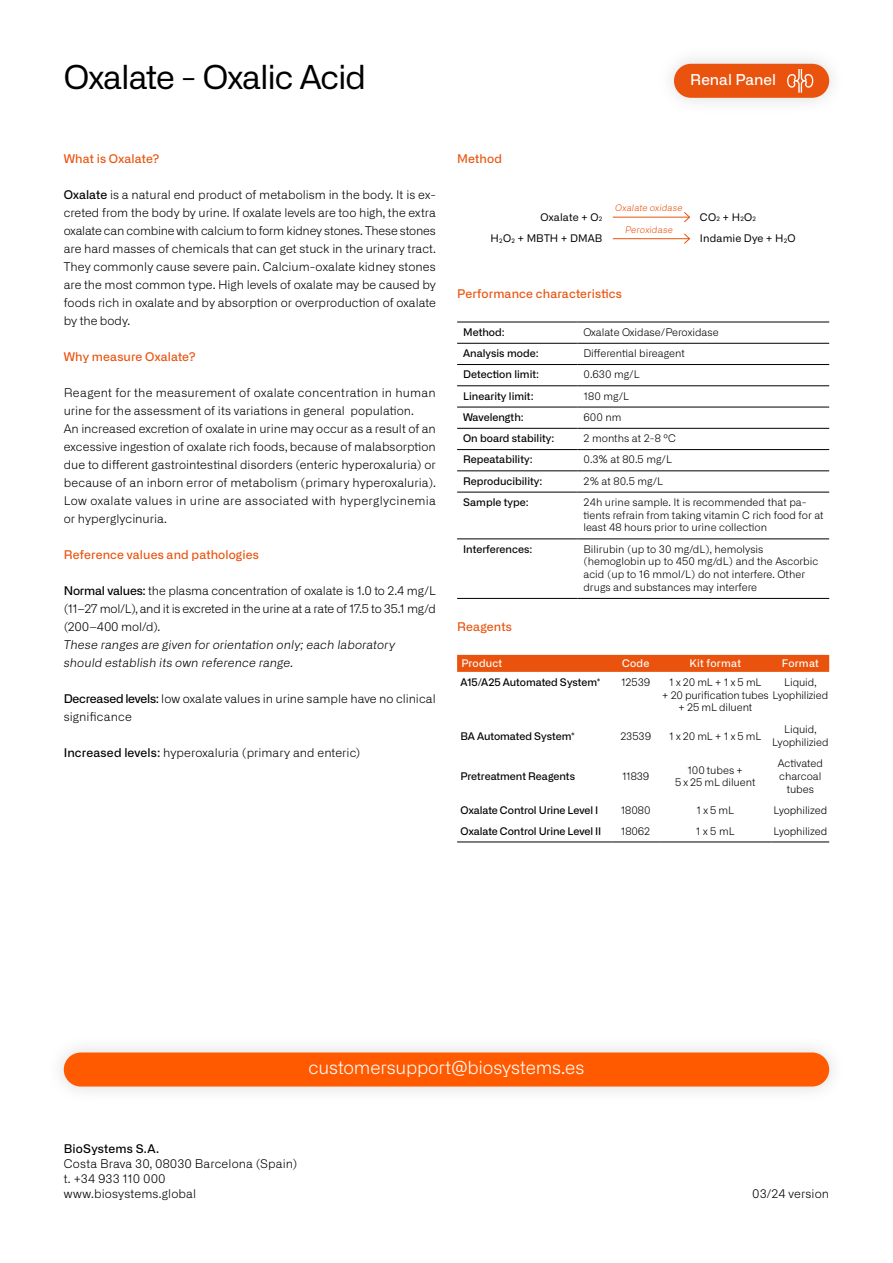
<style>
.page{position:relative;width:893px;height:1263px;background:#fff}
.page>*{position:absolute;margin:0;border:0;box-sizing:border-box;transform-origin:0 0}
.t1{font:33px "Alliance No.2";letter-spacing:-.035em;color:#000}
.t2{font:300 18px "Alliance No.2";letter-spacing:-.01em;color:#fff}
.t3{font:500 15px "Alliance No.2";color:#fff}
.t4{font:300 12px/18px "Alliance No.2";letter-spacing:.005em;color:#000}
.t5{font:500 12px "Alliance No.2";letter-spacing:.01em;color:#e9530e}
.t6{font:italic 300 12px/18px "Alliance No.2";letter-spacing:.01em;color:#000}
.t7{font:500 12px "Alliance No.2";letter-spacing:.01em;color:#000}
.t8{font:300 10.5px/12.6px "Alliance No.2";color:#000;text-align:center}
.t9{font:500 10.5px "Alliance No.2";color:#000}
.t10{font:10.5px "Alliance No.2";letter-spacing:.015em;color:#000}
.t11{font:500 10.5px "Alliance No.2";letter-spacing:.025em;color:#fff}
.t12{font:300 10.5px "Alliance No.1";letter-spacing:-.015em;color:#000}
.t13{font:italic 300 9px "Alliance No.2";letter-spacing:.02em;color:#e9530e}
.s1{font-weight:500}
.s2{font-size:6.15px}
.s3{font-family:"Alliance No.1"}
</style>
<div class="page">
<div style="left:46px;top:1034px;width:801px;height:71px;background:#f9f9f9"></div>
<div style="left:64px;top:1052px;width:765px;height:34px;background:#ff5a00;border-radius:17px"></div>
<svg style="left:674px;top:64px;width:155px;height:34px;background:#ea6020"></svg>
<hr style="left:613px;top:217px;width:76px;height:1px;background:#e9530e">
<svg style="left:683px;top:212px;width:8px;height:11px"></svg>
<hr style="left:613px;top:238px;width:76px;height:1px;background:#e9530e">
<svg style="left:683px;top:233px;width:8px;height:11px"></svg>
<svg style="left:457px;top:342px;width:372px;height:256px"></svg>
<svg style="left:577px;top:342px;width:1px;height:150px"></svg>
<hr style="left:577px;top:492px;width:1px;height:47px;background:#fff">
<hr style="left:577px;top:539px;width:1px;height:59px;background:#fff">
<hr style="left:457px;top:322px;width:120px;height:1px;background:#000">
<hr style="left:577px;top:322px;width:252px;height:1px;background:#000">
<hr style="left:457px;top:343px;width:120px;height:1px;background:#000">
<hr style="left:577px;top:343px;width:252px;height:1px;background:#000">
<hr style="left:457px;top:364px;width:120px;height:1px;background:#000">
<hr style="left:577px;top:364px;width:252px;height:1px;background:#000">
<hr style="left:457px;top:385px;width:120px;height:1px;background:#000">
<hr style="left:577px;top:385px;width:252px;height:1px;background:#000">
<hr style="left:457px;top:407px;width:120px;height:1px;background:#000">
<hr style="left:577px;top:407px;width:252px;height:1px;background:#000">
<hr style="left:457px;top:428px;width:120px;height:1px;background:#000">
<hr style="left:577px;top:428px;width:252px;height:1px;background:#000">
<hr style="left:457px;top:449px;width:120px;height:1px;background:#000">
<hr style="left:577px;top:449px;width:252px;height:1px;background:#000">
<hr style="left:457px;top:471px;width:120px;height:1px;background:#000">
<hr style="left:577px;top:471px;width:252px;height:1px;background:#000">
<hr style="left:457px;top:492px;width:120px;height:1px;background:#000">
<hr style="left:577px;top:492px;width:252px;height:1px;background:#000">
<hr style="left:457px;top:598px;width:120px;height:1px;background:#000">
<hr style="left:577px;top:598px;width:252px;height:1px;background:#000">
<hr style="left:457px;top:539px;width:120px;height:1px;background:#000">
<hr style="left:577px;top:539px;width:252px;height:1px;background:#000">
<div style="left:457px;top:655px;width:372px;height:17px;background:#e9530e"></div>
<hr style="left:457px;top:842px;width:155px;height:1px;background:#000">
<hr style="left:612px;top:842px;width:47px;height:1px;background:#000">
<hr style="left:659px;top:842px;width:113px;height:1px;background:#000">
<hr style="left:772px;top:842px;width:57px;height:1px;background:#000">
<h1 class="t1" style="left:64px;top:56px;width:304px">Oxalate - Oxalic Acid</h1>
<p class="t3" style="left:690px;top:70px;width:88px">Renal Panel</p>
<p class="t5" style="left:64px;top:151px;width:97px">What is Oxalate?</p>
<p class="t4" style="left:64px;top:185px;width:374px;text-align:justify"><span class="s1">Oxalate</span> is a natural end product of metabolism in the body. It is ex&shy;creted from the body by urine. If oxalate levels are too high, the extra oxalate can combine with calcium to form kidney stones. These stones are hard masses of chemicals that can get stuck in the urinary tract.<br>They commonly cause severe pain. Calcium-oxalate kidney stones are the most common type. High levels of oxalate may be caused by foods rich in oxalate and by absorption or overproduction of oxalate by the body.</p>
<p class="t5" style="left:64px;top:349px;width:133px">Why measure Oxalate?</p>
<p class="t4" style="left:64px;top:383px;width:374px">Reagent for the measurement of oxalate concentration in human urine for the assessment of its variations in general population.<br>An increased excretion of oxalate in urine may occur as a result of an excessive ingestion of oxalate rich foods, because of malabsorption due to different gastrointestinal disorders (enteric hyperoxaluria) or because of an inborn error of metabolism (primary hyperoxaluria).<br>Low oxalate values in urine are associated with hyperglycinemia or hyperglycinuria.</p>
<p class="t5" style="left:64px;top:547px;width:197px">Reference values and pathologies</p>
<p class="t4" style="left:64px;top:581px;width:374px;text-align:justify"><span class="s1">Normal values:</span> the plasma concentration of oxalate is 1.0 to 2.4 mg/L (11–27 mol/L), and it is excreted in the urine at a rate of 17.5 to 35.1 mg/d (200–400 mol/d).</p>
<p class="t6" style="left:64px;top:635px;width:333px">These ranges are given for orientation only; each laboratory should establish its own reference range.</p>
<p class="t4" style="left:64px;top:689px;width:373px"><span class="s1">Decreased levels:</span> low oxalate values in urine sample have no clinical significance</p>
<p class="t4" style="left:64px;top:743px;width:298px"><span class="s1">Increased levels:</span> hyperoxaluria (primary and enteric)</p>
<p class="t5" style="left:457px;top:151px;width:46px">Method</p>
<p class="t10" style="left:540px;top:210px;width:63px">Oxalate + O<span class="s2">2</span></p>
<p class="t10" style="left:491px;top:232px;width:113px">H<span class="s2">2</span>O<span class="s2">2</span> + MBTH + DMAB</p>
<p class="t13" style="left:615px;top:203px;width:69px">Oxalate oxidase</p>
<p class="t13" style="left:625px;top:224px;width:49px">Peroxidase</p>
<p class="t10" style="left:700px;top:210px;width:58px">CO<span class="s2">2</span> + H<span class="s2">2</span>O<span class="s2">2</span></p>
<p class="t10" style="left:700px;top:232px;width:97px">Indamie Dye + H<span class="s2">2</span>O</p>
<p class="t5" style="left:457px;top:286px;width:166px">Performance characteristics</p>
<p class="t9" style="left:463px;top:325px;width:43px">Method:</p>
<p class="t8" style="left:583px;top:326px;width:137px">Oxalate Oxidase/Peroxidase</p>
<p class="t9" style="left:463px;top:347px;width:77px">Analysis mode:</p>
<p class="t8" style="left:583px;top:347px;width:103px">Differential bireagent</p>
<p class="t9" style="left:463px;top:368px;width:77px">Detection limit:</p>
<p class="t8" style="left:583px;top:368px;width:58px">0.630 mg/L</p>
<p class="t9" style="left:463px;top:389px;width:72px">Linearity limit:</p>
<p class="t8" style="left:583px;top:389px;width:47px">180 mg/L</p>
<p class="t9" style="left:463px;top:410px;width:62px">Wavelength:</p>
<p class="t8" style="left:583px;top:411px;width:40px">600 nm</p>
<p class="t9" style="left:463px;top:432px;width:93px">On board stability:</p>
<p class="t8" style="left:583px;top:432px;width:94px">2 months at 2-8 ºC</p>
<p class="t9" style="left:463px;top:453px;width:71px">Repeatability:</p>
<p class="t8" style="left:583px;top:453px;width:90px">0.3% at 80.5 mg/L</p>
<p class="t9" style="left:463px;top:474px;width:81px">Reproducibility:</p>
<p class="t8" style="left:583px;top:474px;width:81px">2% at 80.5 mg/L</p>
<p class="t9" style="left:463px;top:496px;width:67px">Sample type:</p>
<p class="t8" style="left:583px;top:496px;width:242px;text-align:left">24h urine sample. It is recommended that pa&shy;tients refrain from taking vitamin C rich food for at least 48 hours prior to urine collection</p>
<p class="t9" style="left:463px;top:542px;width:71px">Interferences:</p>
<p class="t8" style="left:583px;top:542px;width:236px;text-align:left">Bilirubin (up to 30 mg/dL), hemolysis (hemoglobin up to 450 mg/dL) and the Ascorbic acid (up to 16 mmol/L) do not interfere. Other drugs and substances may interfere</p>
<p class="t5" style="left:457px;top:619px;width:56px">Reagents</p>
<p class="t11" style="left:461px;top:657px;width:42px">Product</p>
<p class="t11" style="left:622px;top:657px;width:29px">Code</p>
<p class="t11" style="left:690px;top:657px;width:53px">Kit format</p>
<p class="t11" style="left:782px;top:657px;width:39px">Format</p>
<p class="t9" style="left:460px;top:676px;width:141px">A15/A25 Automated System*</p>
<p class="t8" style="left:621px;top:676px;width:30px">12539</p>
<p class="t8" style="left:669px;top:676px;width:94px">1 x 20 mL + 1 x 5 mL</p>
<p class="t8" style="left:662px;top:688px;width:168px">+ 20 purification tubes Lyophilizied</p>
<p class="t8" style="left:678px;top:701px;width:76px">+ 25 mL diluent</p>
<p class="t8" style="left:784px;top:676px;width:34px">Liquid,</p>
<p class="t9" style="left:460px;top:729px;width:116px">BA Automated System*</p>
<p class="t8" style="left:620px;top:729px;width:32px">23539</p>
<p class="t8" style="left:669px;top:729px;width:94px">1 x 20 mL + 1 x 5 mL</p>
<p class="t8" style="left:772px;top:723px;width:58px">Liquid,<br>Lyophilizied</p>
<p class="t9" style="left:460px;top:769px;width:116px">Pretreatment Reagents</p>
<p class="t8" style="left:622px;top:770px;width:29px">11839</p>
<p class="t8" style="left:675px;top:763px;width:82px">100 tubes +<br>5 x 25 mL diluent</p>
<p class="t8" style="left:778px;top:757px;width:47px">Activated charcoal tubes</p>
<p class="t9" style="left:460px;top:804px;width:139px">Oxalate Control Urine Level I</p>
<p class="t8" style="left:621px;top:804px;width:31px">18080</p>
<p class="t8" style="left:696px;top:804px;width:39px">1 x 5 mL</p>
<p class="t12" style="left:773px;top:804px;width:55px">Lyophilized</p>
<p class="t9" style="left:460px;top:825px;width:142px">Oxalate Control Urine Level II</p>
<p class="t8" style="left:621px;top:825px;width:31px">18062</p>
<p class="t8" style="left:696px;top:825px;width:40px">1 x 5 mL</p>
<p class="t12" style="left:773px;top:825px;width:55px">Lyophilized</p>
<h2 class="t2" style="left:309px;top:1057px;width:277px">customersupport<span class="s3">@</span>biosystems.es</h2>
<p class="t7" style="left:64px;top:1141px;width:97px">BioSystems S.A.</p>
<p class="t4" style="left:64px;top:1156px;width:235px;line-height:15px">Costa Brava 30, 08030 Barcelona (Spain) t. +34 933 110 000 www.biosystems.global</p>
<p class="t4" style="left:752px;top:1184px;width:78px">03/24 version</p>
</div>
